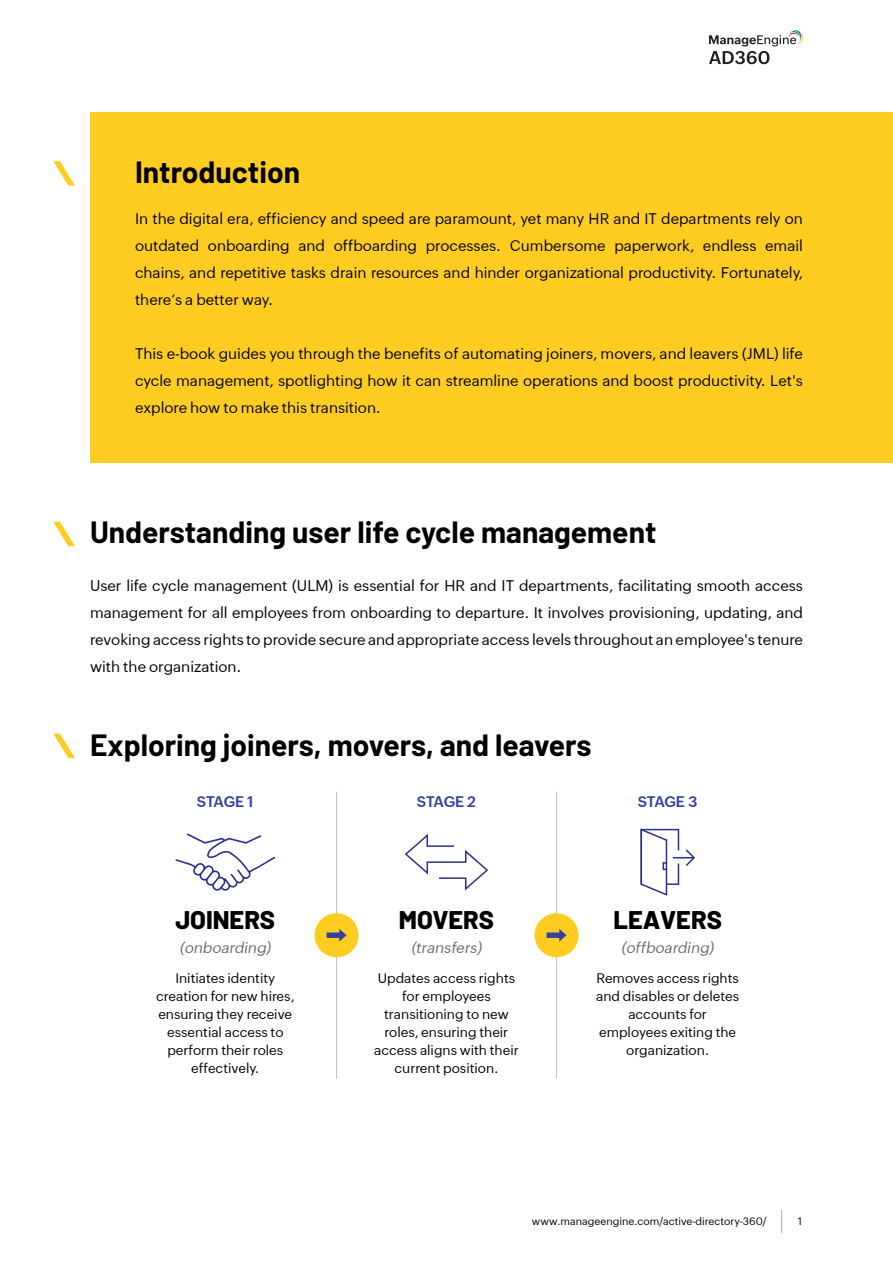
<style>
.page{position:relative;width:893px;height:1263px;background:#fff}
.page>*{position:absolute;margin:0;border:0;box-sizing:border-box;transform-origin:0 0}
.t1{font:700 30px "Barlow";color:#000}
.t2{font:800 25.5px "Barlow";color:#000}
.t3{font:15px/27px "Zoho Puvi";color:#000;text-align:justify}
.t4{font:italic 15px "Zoho Puvi";color:#6d6d6d}
.t5{font:600 15px "Zoho Puvi";letter-spacing:-.015em;color:#3540a0}
.t6{font:13.5px/18px "Zoho Puvi";color:#000;text-align:center}
.t7{font:10.5px "Zoho Puvi";color:#000}
</style>
<div class="page">
<div style="left:90px;top:112px;width:803px;height:350px;background:#ffcd22"></div>
<svg style="left:709px;top:30px;width:94px;height:34px"></svg>
<svg style="left:781px;top:1210px;width:1px;height:23px"></svg>
<svg style="left:53px;top:161px;width:22px;height:25px"></svg>
<svg style="left:53px;top:522px;width:22px;height:24px"></svg>
<svg style="left:53px;top:734px;width:22px;height:24px"></svg>
<svg style="left:404px;top:834px;width:85px;height:57px"></svg>
<svg style="left:175px;top:833px;width:100px;height:58px"></svg>
<svg style="left:640px;top:828px;width:55px;height:68px"></svg>
<hr style="left:336px;top:791px;width:1px;height:288px;background:#c1c1c1">
<hr style="left:556px;top:791px;width:1px;height:288px;background:#c1c1c1">
<div style="left:315px;top:913px;width:44px;height:44px;background:#ffcd22;border-radius:50%"></div>
<svg style="left:327px;top:929px;width:20px;height:12px"></svg>
<div style="left:534px;top:913px;width:45px;height:44px;background:#ffcd22;border-radius:50%"></div>
<svg style="left:546px;top:929px;width:21px;height:12px"></svg>
<h1 class="t1" style="left:135px;top:150px;width:167px">Introduction</h1>
<p class="t3" style="left:135px;top:204px;width:669px">In the digital era, efficiency and speed are paramount, yet many HR and IT departments rely on outdated onboarding and offboarding processes. Cumbersome paperwork, endless email chains, and repetitive tasks drain resources and hinder organizational productivity. Fortunately, there’s a better way.</p>
<p class="t3" style="left:135px;top:339px;width:669px">This e-book guides you through the benefits of automating joiners, movers, and leavers (JML) life cycle management, spotlighting how it can streamline operations and boost productivity. Let's explore how to make this transition.</p>
<h1 class="t1" style="left:90px;top:510px;width:568px">Understanding user life cycle management</h1>
<p class="t3" style="left:90px;top:571px;width:714px">User life cycle management (ULM) is essential for HR and IT departments, facilitating smooth access management for all employees from onboarding to departure. It involves provisioning, updating, and revoking access rights to provide secure and appropriate access levels throughout an employee's tenure with the organization.</p>
<h1 class="t1" style="left:90px;top:723px;width:503px">Exploring joiners, movers, and leavers</h1>
<p class="t5" style="left:197px;top:790px;width:58px">STAGE 1</p>
<p class="t5" style="left:417px;top:790px;width:61px">STAGE 2</p>
<p class="t5" style="left:638px;top:790px;width:61px">STAGE 3</p>
<h2 class="t2" style="left:175px;top:901px;width:101px">JOINERS</h2>
<h2 class="t2" style="left:399px;top:901px;width:97px">MOVERS</h2>
<h2 class="t2" style="left:613px;top:901px;width:110px">LEAVERS</h2>
<p class="t4" style="left:180px;top:936px;width:92px">(onboarding)</p>
<p class="t4" style="left:411px;top:936px;width:72px">(transfers)</p>
<p class="t4" style="left:621px;top:936px;width:94px">(offboarding)</p>
<p class="t6" style="left:156px;top:967px;width:140px">Initiates identity creation for new hires, ensuring they receive essential access to perform their roles effectively.</p>
<p class="t6" style="left:374px;top:967px;width:146px">Updates access rights for employees transitioning to new roles, ensuring their access aligns with their current position.</p>
<p class="t6" style="left:596px;top:967px;width:144px">Removes access rights and disables or deletes accounts for employees exiting the organization.</p>
<p class="t7" style="left:532px;top:1213px;width:236px">www.manageengine.com/active-directory-360/</p>
<p class="t7" style="left:798px;top:1213px;width:6px">1</p>
</div>
